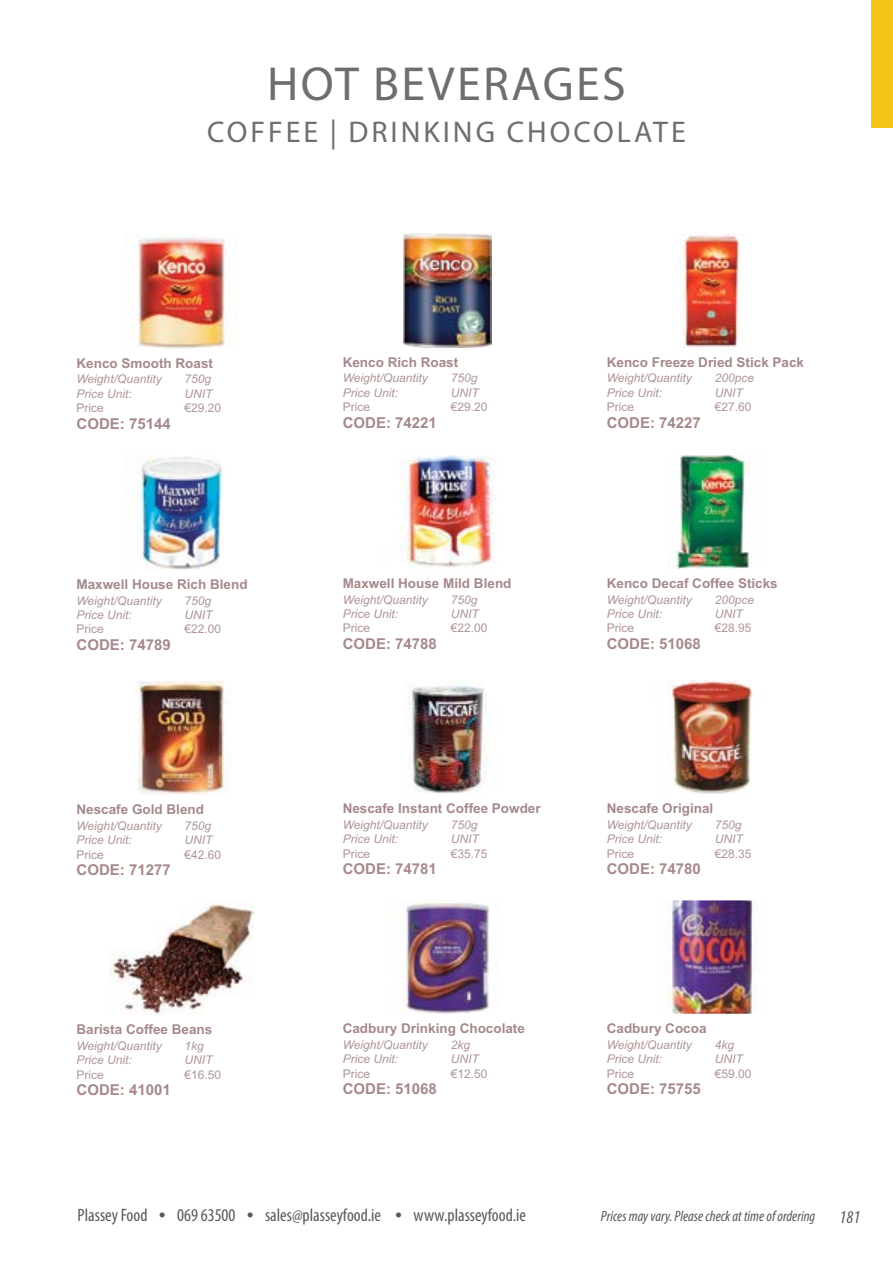
<style>
.page{position:relative;width:893px;height:1263px;background:#fff}
.page>*{position:absolute;margin:0;border:0;box-sizing:border-box;transform-origin:0 0}
.t1{font:48px "Myriad Pro";letter-spacing:.05em;color:#6d6e71}
.t2{font:30px "Myriad Pro";letter-spacing:.1em;color:#6d6e71}
.t3{font:condensed 18px "Myriad Pro";color:#58595b}
.t4{font:italic condensed 18px "Myriad Pro";color:#58595b}
.t5{font:700 15px "Arial";color:#a6898a}
.t6{font:italic condensed 15px "Myriad Pro";color:#58595b}
.t7{font:700 13.5px "Arial";color:#a6898a}
.t8{font:italic 12px "Arial";color:#af9596}
.t9{font:12px "Arial";color:#af9596}
.s1{font-family:"Adobe Garamond Pro";font-stretch:normal}
</style>
<div class="page">
<img style="left:124px;top:235px;width:101px;height:113px">
<img style="left:403px;top:234px;width:89px;height:113px">
<img style="left:679px;top:234px;width:62px;height:113px">
<img style="left:133px;top:456px;width:90px;height:113px">
<img style="left:400px;top:455px;width:96px;height:113px">
<img style="left:671px;top:455px;width:80px;height:113px">
<img style="left:135px;top:681px;width:95px;height:113px">
<img style="left:408px;top:680px;width:79px;height:114px">
<img style="left:670px;top:680px;width:83px;height:114px">
<img style="left:109px;top:901px;width:145px;height:114px">
<img style="left:391px;top:900px;width:98px;height:114px">
<img style="left:669px;top:900px;width:86px;height:114px">
<div style="left:872px;top:0;width:21px;height:128px;background:#f5c416"></div>
<h1 class="t1" style="left:267px;top:54px;width:360px">HOT BEVERAGES</h1>
<h2 class="t2" style="left:207px;top:114px;width:480px">COFFEE | DRINKING CHOCOLATE</h2>
<p class="t7" style="left:77px;top:354px;width:138px">Kenco Smooth Roast</p>
<p class="t8" style="left:77px;top:371px;width:87px">Weight/Quantity</p>
<p class="t8" style="left:185px;top:371px;width:28px">750g</p>
<p class="t8" style="left:77px;top:386px;width:57px">Price Unit:</p>
<p class="t8" style="left:185px;top:386px;width:29px">UNIT</p>
<p class="t9" style="left:77px;top:400px;width:29px">Price</p>
<p class="t9" style="left:185px;top:400px;width:38px">€29.20</p>
<p class="t5" style="left:77px;top:413px;width:96px">CODE: 75144</p>
<p class="t7" style="left:77px;top:575px;width:173px">Maxwell House Rich Blend</p>
<p class="t8" style="left:77px;top:592px;width:87px">Weight/Quantity</p>
<p class="t8" style="left:185px;top:592px;width:28px">750g</p>
<p class="t8" style="left:77px;top:607px;width:57px">Price Unit:</p>
<p class="t8" style="left:185px;top:607px;width:29px">UNIT</p>
<p class="t9" style="left:77px;top:621px;width:29px">Price</p>
<p class="t9" style="left:185px;top:621px;width:38px">€22.00</p>
<p class="t5" style="left:77px;top:635px;width:96px">CODE: 74789</p>
<p class="t7" style="left:77px;top:800px;width:129px">Nescafe Gold Blend</p>
<p class="t8" style="left:77px;top:818px;width:87px">Weight/Quantity</p>
<p class="t8" style="left:185px;top:818px;width:28px">750g</p>
<p class="t8" style="left:77px;top:832px;width:57px">Price Unit:</p>
<p class="t8" style="left:185px;top:832px;width:29px">UNIT</p>
<p class="t9" style="left:77px;top:847px;width:29px">Price</p>
<p class="t9" style="left:185px;top:847px;width:38px">€42.60</p>
<p class="t5" style="left:77px;top:860px;width:96px">CODE: 71277</p>
<p class="t7" style="left:77px;top:1020px;width:137px">Barista Coffee Beans</p>
<p class="t8" style="left:77px;top:1038px;width:87px">Weight/Quantity</p>
<p class="t8" style="left:185px;top:1038px;width:21px">1kg</p>
<p class="t8" style="left:77px;top:1052px;width:57px">Price Unit:</p>
<p class="t8" style="left:185px;top:1052px;width:29px">UNIT</p>
<p class="t9" style="left:77px;top:1067px;width:29px">Price</p>
<p class="t9" style="left:185px;top:1067px;width:38px">€16.50</p>
<p class="t5" style="left:77px;top:1080px;width:96px">CODE: 41001</p>
<p class="t7" style="left:343px;top:353px;width:117px">Kenco Rich Roast</p>
<p class="t8" style="left:343px;top:370px;width:87px">Weight/Quantity</p>
<p class="t8" style="left:451px;top:370px;width:28px">750g</p>
<p class="t8" style="left:343px;top:385px;width:57px">Price Unit:</p>
<p class="t8" style="left:451px;top:385px;width:29px">UNIT</p>
<p class="t9" style="left:343px;top:399px;width:29px">Price</p>
<p class="t9" style="left:451px;top:399px;width:38px">€29.20</p>
<p class="t5" style="left:343px;top:413px;width:96px">CODE: 74221</p>
<p class="t7" style="left:343px;top:574px;width:170px">Maxwell House Mild Blend</p>
<p class="t8" style="left:343px;top:592px;width:87px">Weight/Quantity</p>
<p class="t8" style="left:451px;top:592px;width:28px">750g</p>
<p class="t8" style="left:343px;top:606px;width:57px">Price Unit:</p>
<p class="t8" style="left:451px;top:606px;width:29px">UNIT</p>
<p class="t9" style="left:343px;top:620px;width:29px">Price</p>
<p class="t9" style="left:451px;top:620px;width:38px">€22.00</p>
<p class="t5" style="left:343px;top:634px;width:96px">CODE: 74788</p>
<p class="t7" style="left:343px;top:799px;width:200px">Nescafe Instant Coffee Powder</p>
<p class="t8" style="left:343px;top:817px;width:87px">Weight/Quantity</p>
<p class="t8" style="left:451px;top:817px;width:28px">750g</p>
<p class="t8" style="left:343px;top:831px;width:57px">Price Unit:</p>
<p class="t8" style="left:451px;top:831px;width:29px">UNIT</p>
<p class="t9" style="left:343px;top:846px;width:29px">Price</p>
<p class="t9" style="left:451px;top:846px;width:38px">€35.75</p>
<p class="t5" style="left:343px;top:859px;width:96px">CODE: 74781</p>
<p class="t7" style="left:343px;top:1019px;width:184px">Cadbury Drinking Chocolate</p>
<p class="t8" style="left:343px;top:1037px;width:87px">Weight/Quantity</p>
<p class="t8" style="left:451px;top:1037px;width:21px">2kg</p>
<p class="t8" style="left:343px;top:1051px;width:57px">Price Unit:</p>
<p class="t8" style="left:451px;top:1051px;width:29px">UNIT</p>
<p class="t9" style="left:343px;top:1066px;width:29px">Price</p>
<p class="t9" style="left:451px;top:1066px;width:38px">€12.50</p>
<p class="t5" style="left:343px;top:1079px;width:96px">CODE: 51068</p>
<p class="t7" style="left:607px;top:353px;width:199px">Kenco Freeze Dried Stick Pack</p>
<p class="t8" style="left:607px;top:370px;width:87px">Weight/Quantity</p>
<p class="t8" style="left:715px;top:370px;width:41px">200pce</p>
<p class="t8" style="left:607px;top:385px;width:57px">Price Unit:</p>
<p class="t8" style="left:715px;top:385px;width:29px">UNIT</p>
<p class="t9" style="left:607px;top:399px;width:29px">Price</p>
<p class="t9" style="left:715px;top:399px;width:38px">€27.60</p>
<p class="t5" style="left:607px;top:413px;width:96px">CODE: 74227</p>
<p class="t7" style="left:607px;top:574px;width:173px">Kenco Decaf Coffee Sticks</p>
<p class="t8" style="left:607px;top:592px;width:87px">Weight/Quantity</p>
<p class="t8" style="left:715px;top:592px;width:41px">200pce</p>
<p class="t8" style="left:607px;top:606px;width:57px">Price Unit:</p>
<p class="t8" style="left:715px;top:606px;width:29px">UNIT</p>
<p class="t9" style="left:607px;top:620px;width:29px">Price</p>
<p class="t9" style="left:715px;top:620px;width:38px">€28.95</p>
<p class="t5" style="left:607px;top:634px;width:96px">CODE: 51068</p>
<p class="t7" style="left:607px;top:799px;width:108px">Nescafe Original</p>
<p class="t8" style="left:607px;top:817px;width:87px">Weight/Quantity</p>
<p class="t8" style="left:715px;top:817px;width:28px">750g</p>
<p class="t8" style="left:607px;top:831px;width:57px">Price Unit:</p>
<p class="t8" style="left:715px;top:831px;width:29px">UNIT</p>
<p class="t9" style="left:607px;top:846px;width:29px">Price</p>
<p class="t9" style="left:715px;top:846px;width:38px">€28.35</p>
<p class="t5" style="left:607px;top:859px;width:96px">CODE: 74780</p>
<p class="t7" style="left:607px;top:1019px;width:101px">Cadbury Cocoa</p>
<p class="t8" style="left:607px;top:1037px;width:87px">Weight/Quantity</p>
<p class="t8" style="left:715px;top:1037px;width:21px">4kg</p>
<p class="t8" style="left:607px;top:1051px;width:57px">Price Unit:</p>
<p class="t8" style="left:715px;top:1051px;width:29px">UNIT</p>
<p class="t9" style="left:607px;top:1066px;width:29px">Price</p>
<p class="t9" style="left:715px;top:1066px;width:38px">€59.00</p>
<p class="t5" style="left:607px;top:1079px;width:96px">CODE: 75755</p>
<h3 class="t3" style="left:78px;top:1204px;width:450px">Plassey Food <span class="s1">•</span> 069 63500 <span class="s1">•</span> sales@plasseyfood.ie <span class="s1">•</span> www.plasseyfood.ie</h3>
<p class="t6" style="left:601px;top:1207px;width:216px">Prices may vary. Please check at time of ordering</p>
<h3 class="t4" style="left:839px;top:1206px;width:22px">181</h3>
</div>
